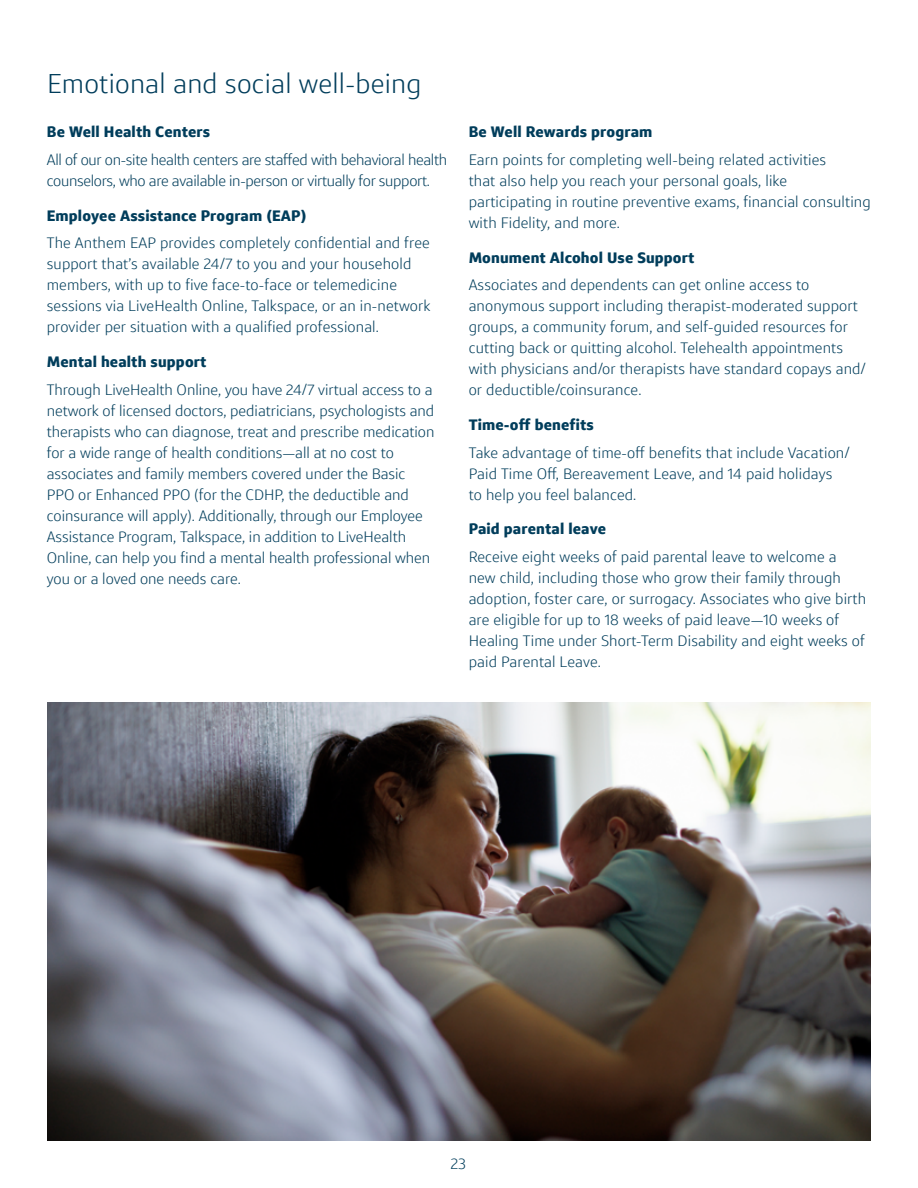
<style>
.page{position:relative;width:918px;height:1188px;background:#fff}
.page>*{position:absolute;margin:0;border:0;box-sizing:border-box;transform-origin:0 0}
.t1{font:300 27px "Optimist";letter-spacing:.01em;color:#013d5b}
.t2{font:300 15px/21px "Optimist";letter-spacing:.01em;color:#013d5b}
.t3{font:700 15px "Optimist";letter-spacing:.01em;color:#013d5b}
.t4{font:300 15px/21px "Optimist";letter-spacing:-.02em;color:#013d5b}
</style>
<div class="page">
<img style="left:47px;top:702px;width:824px;height:439px">
<h1 class="t1" style="left:47px;top:67px;width:376px">Emotional and social well-being</h1>
<p class="t3" style="left:47px;top:123px;width:165px">Be Well Health Centers</p>
<p class="t4" style="left:47px;top:150px;width:402px">All of our on-site health centers are staffed with behavioral health counselors, who are available in-person or virtually for support.</p>
<p class="t3" style="left:47px;top:207px;width:261px">Employee Assistance Program (EAP)</p>
<p class="t2" style="left:47px;top:233px;width:385px">The Anthem EAP provides completely confidential and free support that’s available 24/7 to you and your household members, with up to five face-to-face or telemedicine sessions via LiveHealth Online, Talkspace, or an in-network provider per situation with a qualified professional.</p>
<p class="t3" style="left:47px;top:353px;width:161px">Mental health support</p>
<p class="t2" style="left:47px;top:379px;width:389px">Through LiveHealth Online, you have 24/7 virtual access to a network of licensed doctors, pediatricians, psychologists and therapists who can diagnose, treat and prescribe medication for a wide range of health conditions—all at no cost to associates and family members covered under the Basic PPO or Enhanced PPO (for the CDHP, the deductible and coinsurance will apply). Additionally, through our Employee Assistance Program, Talkspace, in addition to LiveHealth Online, can help you find a mental health professional when you or a loved one needs care.</p>
<p class="t3" style="left:469px;top:123px;width:185px">Be Well Rewards program</p>
<p class="t2" style="left:469px;top:150px;width:404px">Earn points for completing well-being related activities<br>that also help you reach your personal goals, like participating in routine preventive exams, financial consulting with Fidelity, and more.</p>
<p class="t3" style="left:469px;top:249px;width:227px">Monument Alcohol Use Support</p>
<p class="t2" style="left:469px;top:275px;width:399px">Associates and dependents can get online access to anonymous support including therapist-moderated support groups, a community forum, and self-guided resources for cutting back or quitting alcohol. Telehealth appointments with physicians and/or therapists have standard copays and/ or deductible/coinsurance.</p>
<p class="t3" style="left:469px;top:416px;width:127px">Time-off benefits</p>
<p class="t2" style="left:469px;top:442px;width:383px">Take advantage of time-off benefits that include Vacation/<br>Paid Time Off, Bereavement Leave, and 14 paid holidays<br>to help you feel balanced.</p>
<p class="t3" style="left:469px;top:520px;width:139px">Paid parental leave</p>
<p class="t2" style="left:469px;top:546px;width:399px">Receive eight weeks of paid parental leave to welcome a new child, including those who grow their family through adoption, foster care, or surrogacy. Associates who give birth are eligible for up to 18 weeks of paid leave—10 weeks of Healing Time under Short-Term Disability and eight weeks of paid Parental Leave.</p>
<p class="t2" style="left:451px;top:1153px;width:16px">23</p>
</div>
